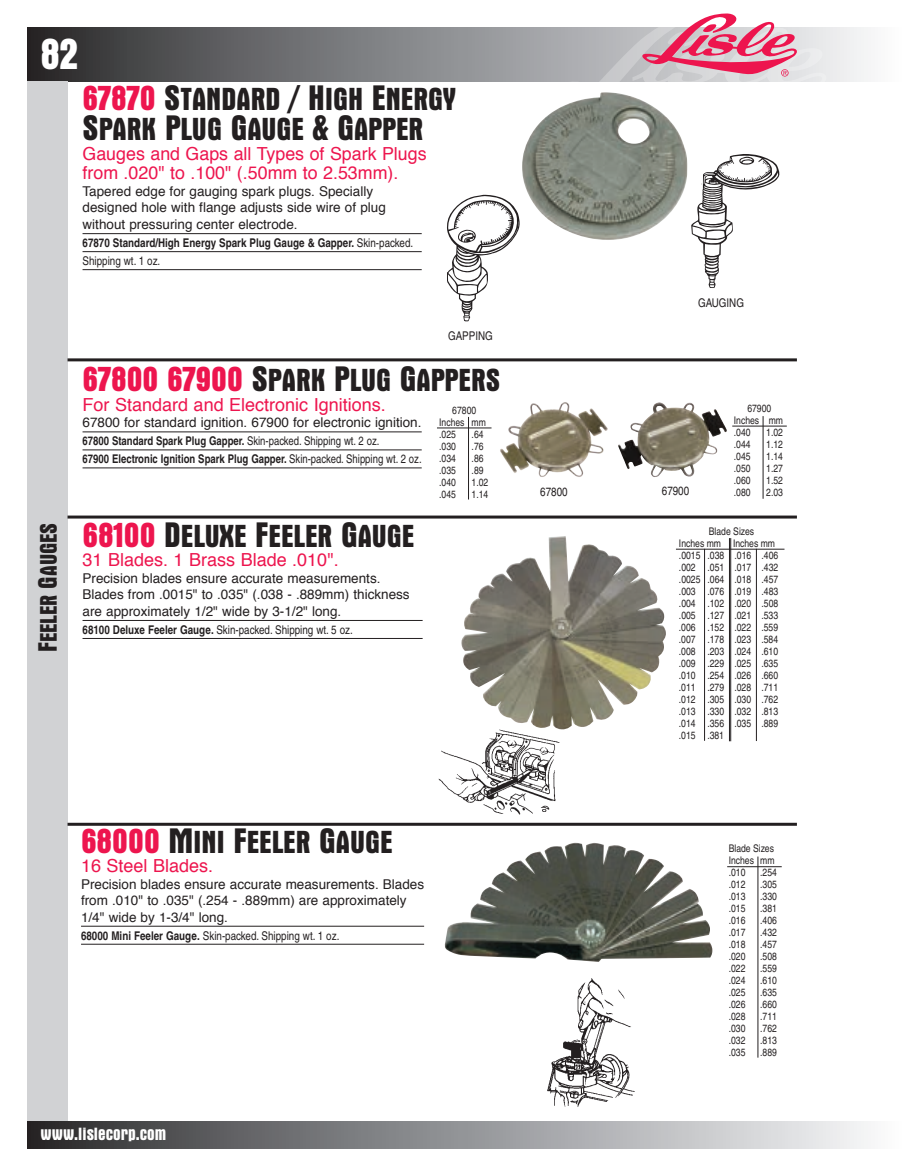
<style>
.page{position:relative;width:905px;height:1175px;background:#fff}
.page>*{position:absolute;margin:0;border:0;box-sizing:border-box;transform-origin:0 0}
.t1{font:45px "LISLENEW";color:#fff}
.t2{font:32.4px/30px "LISLENEW SC900";color:#231f20}
.t3{font:24.3px "LISLENEW SC900";color:#231f20}
.t4{font:18px/19.5px "Helvetica";color:#ed154e}
.t5{font:18px "LISLENEW";color:#fff}
.t6{font:13.5px/16.5px "Helvetica";color:#231f20}
.t7{font:700 condensed 12px/18px "Helvetica";color:#231f20}
.t8{font:condensed 12px "Helvetica";color:#231f20}
.t9{font:condensed 10.5px/12px "Helvetica";color:#231f20}
.s1{font-size:36px;color:#ed154e}
.s2{font-size:36px}
.s3{font-weight:400}
.s4{font-size:27px}
.s5{font-weight:700}
</style>
<div class="page">
<svg style="left:27px;top:27px;width:841px;height:54px;background:#757678"></svg>
<div style="left:27px;top:1121px;width:877px;height:27px;background:linear-gradient(to right,#2c2c2f,#fcfdff)"></div>
<svg style="left:564px;top:13px;width:263px;height:69px"></svg>
<div style="left:27px;top:81px;width:41px;height:1040px;background:#d1d2d4"></div>
<hr style="left:68px;top:358px;width:728px;height:3px;background:#231f20">
<hr style="left:82px;top:233px;width:339px;height:1px;background:#231f20">
<hr style="left:82px;top:251px;width:339px;height:1px;background:#231f20">
<hr style="left:82px;top:269px;width:339px;height:1px;background:#231f20">
<svg style="left:687px;top:154px;width:93px;height:134px"></svg>
<svg style="left:447px;top:194px;width:73px;height:128px"></svg>
<img style="left:522px;top:92px;width:165px;height:148px">
<hr style="left:68px;top:822px;width:728px;height:3px;background:#231f20">
<hr style="left:68px;top:515px;width:728px;height:3px;background:#231f20">
<hr style="left:82px;top:620px;width:340px;height:1px;background:#231f20">
<hr style="left:82px;top:638px;width:340px;height:1px;background:#231f20">
<img style="left:439px;top:729px;width:122px;height:86px">
<img style="left:461px;top:536px;width:205px;height:193px">
<hr style="left:729px;top:538px;width:1px;height:203px;background:#231f20">
<hr style="left:730px;top:538px;width:1px;height:203px;background:#231f20">
<hr style="left:756px;top:549px;width:1px;height:192px;background:#231f20">
<hr style="left:704px;top:549px;width:1px;height:191px;background:#231f20">
<hr style="left:676px;top:549px;width:108px;height:1px;background:#231f20">
<hr style="left:81px;top:925px;width:343px;height:1px;background:#231f20">
<hr style="left:81px;top:943px;width:343px;height:1px;background:#231f20">
<img style="left:547px;top:978px;width:88px;height:129px">
<img style="left:444px;top:842px;width:268px;height:120px">
<hr style="left:757px;top:856px;width:1px;height:201px;background:#231f20">
<hr style="left:727px;top:866px;width:54px;height:1px;background:#231f20">
<hr style="left:82px;top:431px;width:339px;height:1px;background:#231f20">
<hr style="left:82px;top:449px;width:339px;height:1px;background:#231f20">
<hr style="left:82px;top:467px;width:339px;height:1px;background:#231f20">
<img style="left:500px;top:402px;width:108px;height:75px">
<img style="left:618px;top:402px;width:102px;height:75px">
<hr style="left:762px;top:416px;width:1px;height:83px;background:#231f20">
<hr style="left:732px;top:426px;width:54px;height:1px;background:#231f20">
<hr style="left:468px;top:417px;width:1px;height:82px;background:#231f20">
<hr style="left:437px;top:427px;width:54px;height:1px;background:#231f20">
<h1 class="t1" style="left:40px;top:28px;width:39px">82</h1>
<h2 class="t2" style="left:82px;top:84px;width:374px"><span class="s1">67870</span> <span class="s2">S</span>TANDARD <span class="s2">/ H</span>IGH <span class="s2">E</span>NERGY<br><span class="s2">S</span>PARK <span class="s2">P</span>LUG <span class="s2">G</span>AUGE <span class="s2">&amp; G</span>APPER</h2>
<h3 class="t4" style="left:82px;top:144px;width:345px">Gauges and Gaps all Types of Spark Plugs from .020" to .100" (.50mm to 2.53mm).</h3>
<p class="t6" style="left:82px;top:183px;width:305px">Tapered edge for gauging spark plugs. Specially designed hole with flange adjusts side wire of plug without pressuring center electrode.</p>
<p class="t7" style="left:82px;top:233px;width:332px">67870 Standard/High Energy Spark Plug Gauge &amp; Gapper. <span class="s3">Skin-packed.<br>Shipping wt. 1 oz.</span></p>
<p class="t8" style="left:448px;top:329px;width:46px">GAPPING</p>
<h3 class="t3" style="left:35px;top:652px;width:131px;rotate:-90deg"><span class="s4">F</span>EELER <span class="s4">G</span>AUGES</h3>
<h2 class="t2" style="left:82px;top:365px;width:419px"><span class="s1">67800 67900</span> <span class="s2">S</span>PARK <span class="s2">P</span>LUG <span class="s2">G</span>APPERS</h2>
<h3 class="t4" style="left:82px;top:395px;width:305px">For Standard and Electronic Ignitions.</h3>
<p class="t6" style="left:82px;top:414px;width:340px">67800 for standard ignition. 67900 for electronic ignition.</p>
<p class="t7" style="left:82px;top:432px;width:340px">67800 Standard Spark Plug Gapper. <span class="s3">Skin-packed. Shipping wt. 2 oz.<br></span>67900 Electronic Ignition Spark Plug Gapper. <span class="s3">Skin-packed. Shipping wt. 2 oz.</span></p>
<p class="t9" style="left:439px;top:404px;width:48px;text-indent:13px">67800<br>Inches mm .025</p>
<p class="t9" style="left:471px;top:428px;width:13px">.64</p>
<p class="t9" style="left:439px;top:440px;width:18px">.030</p>
<p class="t9" style="left:471px;top:440px;width:13px">.76</p>
<p class="t9" style="left:439px;top:452px;width:18px">.034</p>
<p class="t9" style="left:471px;top:452px;width:13px">.86</p>
<p class="t9" style="left:439px;top:464px;width:18px">.035</p>
<p class="t9" style="left:471px;top:464px;width:13px">.89</p>
<p class="t9" style="left:439px;top:476px;width:18px">.040</p>
<p class="t9" style="left:471px;top:476px;width:18px">1.02</p>
<p class="t9" style="left:439px;top:488px;width:18px">.045</p>
<p class="t9" style="left:471px;top:488px;width:18px">1.14</p>
<h2 class="t2" style="left:82px;top:521px;width:333px"><span class="s1">68100</span> <span class="s2">D</span>ELUX E <span class="s2">F</span>EELER <span class="s2">G</span>AUGE</h2>
<h3 class="t4" style="left:82px;top:551px;width:258px">31 Blades. 1 Brass Blade .010".</h3>
<p class="t6" style="left:82px;top:570px;width:328px">Precision blades ensure accurate measurements.<br>Blades from .0015" to .035" (.038 - .889mm) thickness are approximately 1/2" wide by 3-1/2" long.</p>
<p class="t8" style="left:82px;top:622px;width:272px"><span class="s5">68100 Deluxe Feeler Gauge.</span> Skin-packed. Shipping wt. 5 oz.</p>
<h2 class="t2" style="left:81px;top:826px;width:313px"><span class="s1">68000</span> <span class="s2">M</span>INI <span class="s2">F</span>EELER <span class="s2">G</span>AUGE</h2>
<h3 class="t4" style="left:81px;top:856px;width:134px">16 Steel Blades.</h3>
<p class="t6" style="left:81px;top:876px;width:344px">Precision blades ensure accurate measurements. Blades from .010" to .035" (.254 - .889mm) are approximately<br>1/4" wide by 1-3/4" long.</p>
<p class="t8" style="left:81px;top:928px;width:260px"><span class="s5">68000 Mini Feeler Gauge.</span> Skin-packed. Shipping wt. 1 oz.</p>
<h3 class="t5" style="left:40px;top:1123px;width:127px">www.lislecorp.com</h3>
<p class="t8" style="left:698px;top:295px;width:47px">GAUGING</p>
<p class="t8" style="left:540px;top:485px;width:29px">67800</p>
<p class="t8" style="left:661px;top:483px;width:29px">67900</p>
<p class="t9" style="left:733px;top:402px;width:51px;text-indent:14px">67900<br>Inches mm .040</p>
<p class="t9" style="left:766px;top:426px;width:18px">1.02</p>
<p class="t9" style="left:733px;top:438px;width:18px">.044</p>
<p class="t9" style="left:766px;top:438px;width:18px">1.12</p>
<p class="t9" style="left:733px;top:450px;width:18px">.045</p>
<p class="t9" style="left:766px;top:450px;width:18px">1.14</p>
<p class="t9" style="left:733px;top:462px;width:18px">.050</p>
<p class="t9" style="left:766px;top:462px;width:18px">1.27</p>
<p class="t9" style="left:733px;top:474px;width:18px">.060</p>
<p class="t9" style="left:766px;top:474px;width:18px">1.52</p>
<p class="t9" style="left:733px;top:486px;width:18px">.080</p>
<p class="t9" style="left:766px;top:486px;width:18px">2.03</p>
<p class="t9" style="left:678px;top:525px;width:101px;text-indent:30px">Blade Sizes<br>Inches mm Inches mm .0015 .038 .016 .406 .002 .051 .017 .432 .0025 .064 .018 .457 .003 .076 .019 .483 .004 .102 .020 .508 .005 .127 .021 .533 .006 .152 .022 .559 .007 .178 .023 .584 .008 .203 .024 .610 .009 .229 .025 .635 .010 .254 .026 .660 .011 .279 .028 .711 .012 .305 .030 .762 .013 .330 .032 .813 .014 .356 .035 .889 .015 .381</p>
<p class="t9" style="left:728px;top:842px;width:47px;text-align:justify">Blade Sizes Inches mm .010</p>
<p class="t9" style="left:760px;top:866px;width:18px">.254</p>
<p class="t9" style="left:728px;top:878px;width:18px">.012</p>
<p class="t9" style="left:760px;top:878px;width:18px">.305</p>
<p class="t9" style="left:728px;top:890px;width:18px">.013</p>
<p class="t9" style="left:760px;top:890px;width:18px">.330</p>
<p class="t9" style="left:728px;top:902px;width:18px">.015</p>
<p class="t9" style="left:760px;top:902px;width:18px">.381</p>
<p class="t9" style="left:728px;top:914px;width:18px">.016</p>
<p class="t9" style="left:760px;top:914px;width:18px">.406</p>
<p class="t9" style="left:728px;top:926px;width:18px">.017</p>
<p class="t9" style="left:760px;top:926px;width:18px">.432</p>
<p class="t9" style="left:728px;top:938px;width:18px">.018</p>
<p class="t9" style="left:760px;top:938px;width:18px">.457</p>
<p class="t9" style="left:728px;top:950px;width:18px">.020</p>
<p class="t9" style="left:760px;top:950px;width:18px">.508</p>
<p class="t9" style="left:728px;top:962px;width:18px">.022</p>
<p class="t9" style="left:760px;top:962px;width:18px">.559</p>
<p class="t9" style="left:728px;top:974px;width:18px">.024</p>
<p class="t9" style="left:760px;top:974px;width:18px">.610</p>
<p class="t9" style="left:728px;top:986px;width:18px">.025</p>
<p class="t9" style="left:760px;top:986px;width:18px">.635</p>
<p class="t9" style="left:728px;top:998px;width:18px">.026</p>
<p class="t9" style="left:760px;top:998px;width:18px">.660</p>
<p class="t9" style="left:728px;top:1010px;width:18px">.028</p>
<p class="t9" style="left:760px;top:1010px;width:18px">.711</p>
<p class="t9" style="left:728px;top:1022px;width:18px">.030</p>
<p class="t9" style="left:760px;top:1022px;width:18px">.762</p>
<p class="t9" style="left:728px;top:1034px;width:18px">.032</p>
<p class="t9" style="left:760px;top:1034px;width:18px">.813</p>
<p class="t9" style="left:728px;top:1046px;width:18px">.035</p>
<p class="t9" style="left:760px;top:1046px;width:18px">.889</p>
</div>
